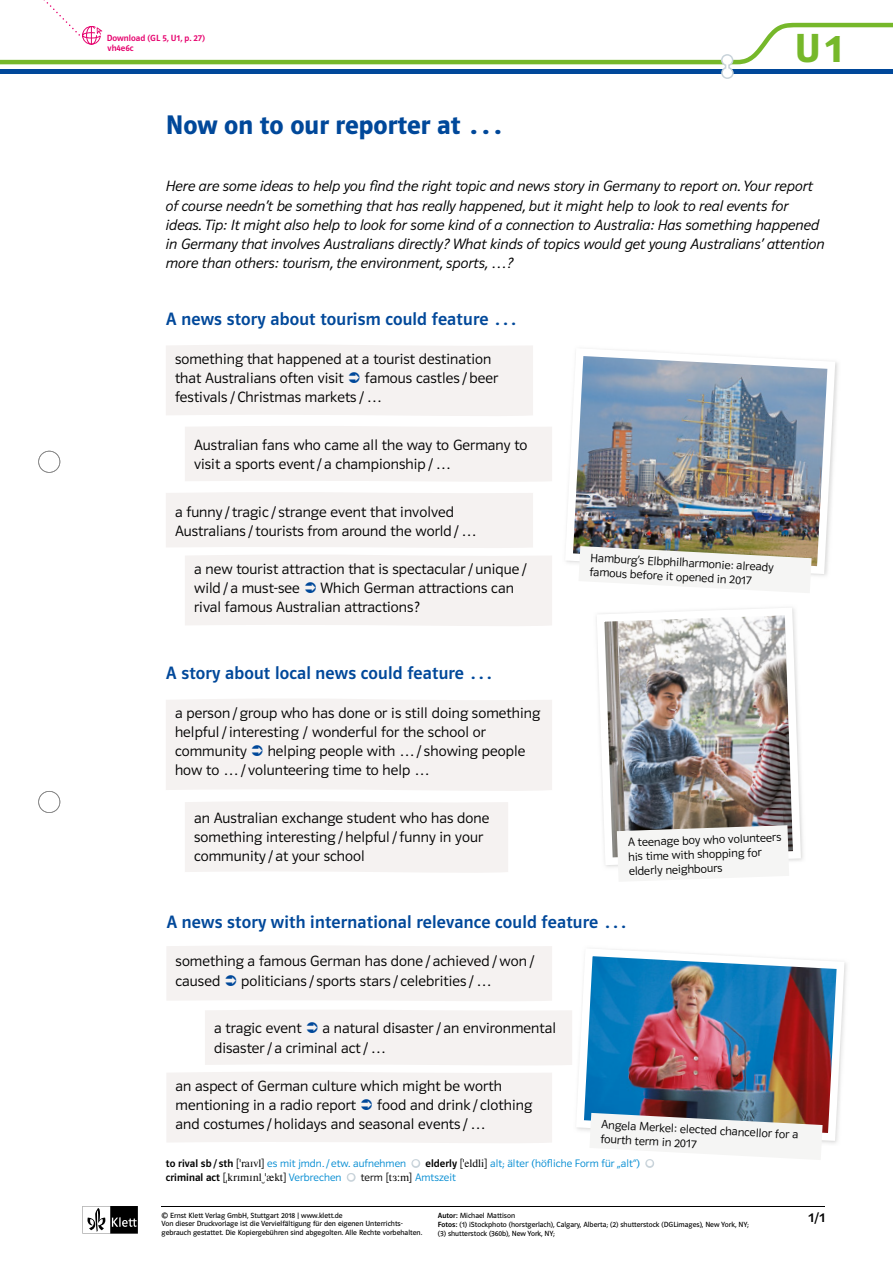
<style>
.page{position:relative;width:893px;height:1263px;background:#fff}
.page>*{position:absolute;margin:0;border:0;box-sizing:border-box;transform-origin:0 0}
.t1{font:42px "Polo 22 K Hfett";color:#76b82a}
.t2{font:27px "Polo ST11 K Hfett";color:#00489a}
.t3{font:18px "Polo ST11 K Krftg";letter-spacing:.01em;color:#00489a}
.t4{font:15px/19.2px "Polo ST11 K Leicht";letter-spacing:.005em;color:#000}
.t5{font:15px/19.2px "Polo ST11 K Leicht Kursiv";color:#000}
.t6{font:13.5px "Polo ST11 K Krftg";color:#000}
.t7{font:12px/14.4px "Polo ST11 K Leicht";color:#000}
.t8{font:10.8px/14px "Polo ST11 K Leicht";letter-spacing:.005em;color:#008bd2}
.t9{font:9px/10.5px "Polo ST11 K Krftg";color:#e6006d}
.t10{font:7.5px/8.9px "Polo ST11 K Buch";color:#000}
.s1{font-family:"Polo ST11 K Krftg";color:#000}
.s2{color:#000}
.s3{font-family:"Klett 55 Phon Ser";color:#000}
.s4{font-family:"Mistral";font-size:13.5px;color:#fff}
.s5{font-family:"Polo ST11 K Krftg"}
</style>
<div class="page">
<svg style="left:83px;top:1206px;width:55px;height:27px"></svg>
<svg style="left:0;top:0;width:893px;height:79px"></svg>
<svg style="left:38px;top:451px;width:22px;height:22px"></svg>
<svg style="left:38px;top:791px;width:22px;height:22px"></svg>
<hr style="left:162px;top:1206px;width:663px;height:1px;background:#000">
<svg style="left:411px;top:1159px;width:10px;height:9px"></svg>
<svg style="left:346px;top:1173px;width:10px;height:9px"></svg>
<img style="left:566px;top:349px;width:269px;height:225px">
<svg style="left:578px;top:546px;width:234px;height:47px"></svg>
<div style="left:185px;top:426px;width:367px;height:56px;background:#f5f2f1"></div>
<div style="left:185px;top:801px;width:323px;height:72px;background:#f5f2f1"></div>
<img style="left:597px;top:608px;width:204px;height:253px">
<svg style="left:617px;top:825px;width:172px;height:56px"></svg>
<img style="left:577px;top:949px;width:267px;height:192px">
<svg style="left:589px;top:1113px;width:234px;height:55px"></svg>
<div style="left:166px;top:345px;width:367px;height:71px;background:#f5f2f1"></div>
<svg style="left:166px;top:492px;width:386px;height:134px"></svg>
<div style="left:166px;top:699px;width:386px;height:92px;background:#f5f2f1"></div>
<div style="left:167px;top:946px;width:385px;height:55px;background:#f5f2f1"></div>
<svg style="left:167px;top:1010px;width:405px;height:133px"></svg>
<p class="t9" style="left:107px;top:33px;width:100px">Download (GL 5, U1, p. 27) vh4e6c</p>
<h2 class="t2" style="left:166px;top:110px;width:339px">Now on to our reporter at …</h2>
<h1 class="t1" style="left:795px;top:26px;width:49px">U 1</h1>
<p class="t5" style="left:166px;top:177px;width:660px">Here are some ideas to help you find the right topic and news story in Germany to report on. Your report of course needn’t be something that has really happened, but it might help to look to real events for ideas. Tip: It might also help to look for some kind of a connection to Australia: Has something happened in Germany that involves Australians directly? What kinds of topics would get young Australians’ attention more than others: tourism, the environment, sports, …?</p>
<p class="t3" style="left:166px;top:309px;width:353px">A news story about tourism could feature …</p>
<p class="t4" style="left:175px;top:349px;width:318px">something that happened at a tourist destination that Australians often visit</p>
<p class="t4" style="left:175px;top:368px;width:325px;text-indent:190px">famous castles /beer festivals /Christmas markets /…</p>
<p class="t4" style="left:194px;top:435px;width:335px">Australian fans who came all the way to Germany to visit a sports event/ a championship/…</p>
<p class="t4" style="left:175px;top:502px;width:303px">a funny /tragic / strange event that involved<br>Australians /tourists from around the world/…</p>
<p class="t4" style="left:194px;top:559px;width:334px">a new tourist attraction that is spectacular/ unique / wild/ a must-see</p>
<p class="t4" style="left:194px;top:579px;width:321px;text-indent:126px">Which German attractions can rival famous Australian attractions?</p>
<p class="t3" style="left:166px;top:663px;width:329px">A story about local news could feature …</p>
<p class="t4" style="left:175px;top:703px;width:367px">a person/group who has done or is still doing something helpful/interesting / wonderful for the school or community</p>
<p class="t4" style="left:175px;top:741px;width:352px;text-indent:93px">helping people with …/ showing people how to …/ volunteering time to help …</p>
<p class="t4" style="left:194px;top:808px;width:297px">an Australian exchange student who has done something interesting/helpful/funny in your community / at your school</p>
<p class="t7" style="left:591px;top:550px;width:186px;rotate:3deg">Hamburg’s Elbphilharmonie:already famous before it opened in 2017</p>
<p class="t7" style="left:628px;top:835px;width:155px;rotate:-2deg">A teenage boy who volunteers his time with shopping for elderly neighbours</p>
<p class="t3" style="left:166px;top:912px;width:462px">A news story with international relevance could feature …</p>
<p class="t4" style="left:176px;top:952px;width:361px">something a famous German has done / achieved/won/ caused</p>
<p class="t4" style="left:241px;top:971px;width:251px">politicians / sports stars / celebrities /…</p>
<p class="t4" style="left:214px;top:1019px;width:89px">a tragic event</p>
<p class="t4" style="left:214px;top:1019px;width:343px;text-indent:108px">a natural disaster/ an environmental disaster/ a criminal act/…</p>
<p class="t4" style="left:176px;top:1076px;width:328px">an aspect of German culture which might be worth mentioning in a radio report</p>
<p class="t4" style="left:176px;top:1095px;width:358px;text-indent:202px">food and drink / clothing and costumes /holidays and seasonal events /…</p>
<p class="t7" style="left:602px;top:1117px;width:199px;rotate:3deg">Angela M erkel:elected chancellor for a fourth term in 2017</p>
<p class="t8" style="left:166px;top:1157px;width:489px"><span class="s1">to rival sb/ sth</span> <span class="s2">[</span><span class="s3">*raIvl</span><span class="s2">]</span> es mit jmdn./ etw. aufnehmen <span class="s4">●</span> <span class="s1">elderly</span> <span class="s2">[</span><span class="s3">*eldli</span><span class="s2">]</span> alt; älter (höfliche Form für „alt“) <span class="s4">● </span><span class="s1">criminal act</span> <span class="s2">[</span><span class="s3">+krImInl-*xkt</span><span class="s2">]</span> Verbrechen <span class="s4">●</span> <span class="s2">term [</span><span class="s3">t3:m</span><span class="s2">]</span> Amtszeit</p>
<p class="t10" style="left:162px;top:1211px;width:262px">© Ernst Klett Verlag GmbH, Stuttgart 2018 | www.klett.de<br>Von dieser Druckvorlage ist die Vervielfältigung für den eigenen Unterrichts&shy;gebrauch gestattet. Die Kopiergebühren sind abgegolten. Alle Rechte vorbehalten.</p>
<p class="t10" style="left:438px;top:1211px;width:312px"><span class="s5">Autor:</span> Michael Mattison<br><span class="s5">Fotos:</span> (1) iStockphoto (horstgerlach), Calgary, Alberta ; (2) shutterstock (DGLimages), New York, NY ; (3) shutterstock (360b), New York, NY ;</p>
<p class="t6" style="left:809px;top:1210px;width:18px">1/1</p>
</div>
